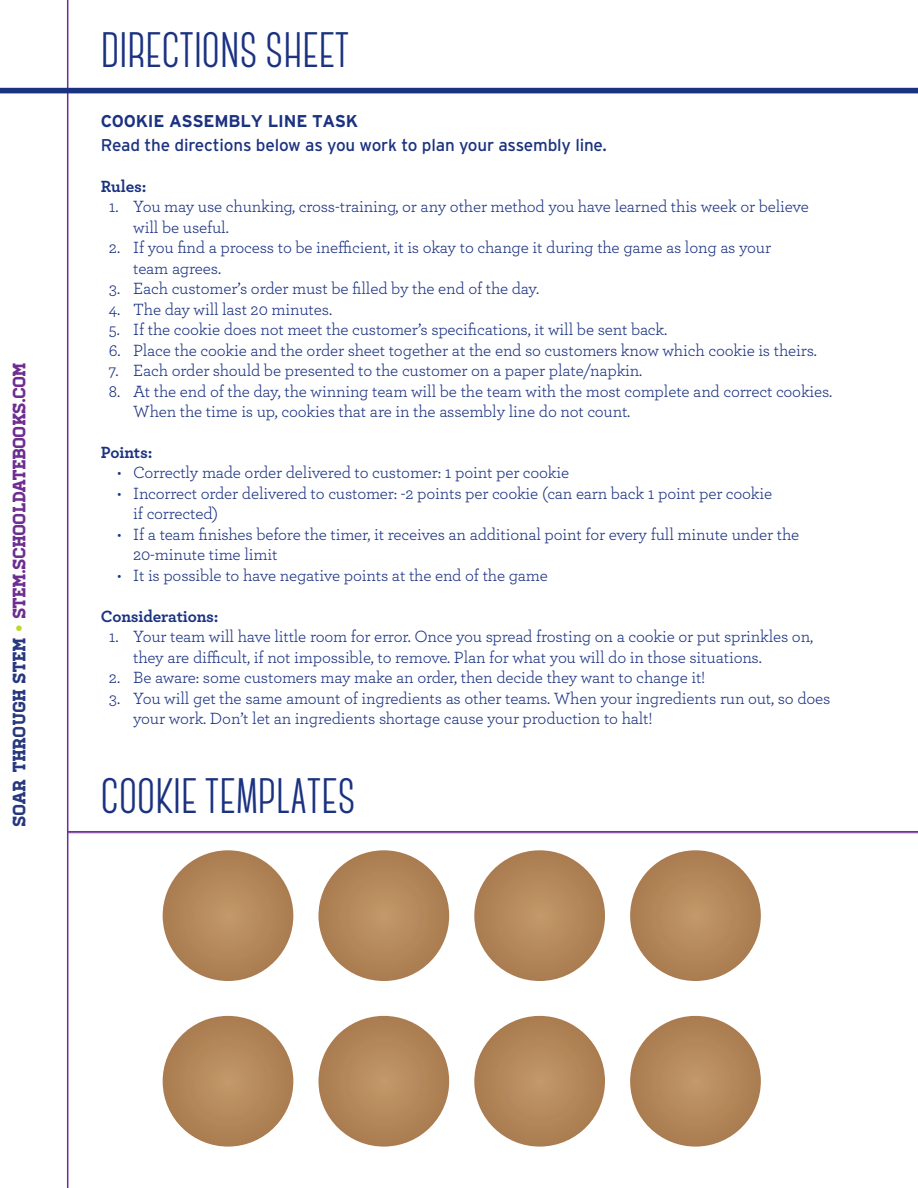
<style>
.page{position:relative;width:918px;height:1188px;background:#fff}
.page>*{position:absolute;margin:0;border:0;box-sizing:border-box;transform-origin:0 0}
.t1{font:700 49.8px "Canter";color:#1b3281}
.t2{font:18px "Homestead";color:#6e2d90}
.t3{font:17.1px/20.4px "Archer";letter-spacing:-.01em;color:#1b3281}
.t4{font:17.1px "Interstate";letter-spacing:-.01em;color:#1b3281}
.t5{font:700 17.1px "Archer";letter-spacing:-.01em;color:#1b3281}
.t6{font:700 17.1px "Interstate";letter-spacing:-.01em;color:#1b3281}
.s1{color:#27387e}
.s2{color:#bed630}
</style>
<div class="page">
<hr style="left:67px;top:0;width:1px;height:1188px;background:#6f2c91">
<div style="left:0;top:88px;width:918px;height:5px;background:#1b3281"></div>
<hr style="left:68px;top:831px;width:850px;height:1px;background:#6f2c91">
<hr style="left:68px;top:832px;width:850px;height:1px;background:#6f2c91">
<svg style="left:162px;top:850px;width:132px;height:131px"></svg>
<svg style="left:162px;top:1016px;width:132px;height:131px"></svg>
<svg style="left:318px;top:850px;width:132px;height:131px"></svg>
<svg style="left:318px;top:1016px;width:132px;height:131px"></svg>
<svg style="left:474px;top:850px;width:131px;height:131px"></svg>
<svg style="left:474px;top:1016px;width:131px;height:131px"></svg>
<svg style="left:630px;top:850px;width:131px;height:131px"></svg>
<svg style="left:630px;top:1016px;width:131px;height:131px"></svg>
<p class="t2" style="left:9px;top:826px;width:466px;rotate:-90deg"><span class="s1">Soar Through STEM</span> <span class="s2">•</span> stem.schooldatebooks.com</p>
<p class="t1" style="left:101px;top:25px;width:250px">DIRECTIONS SHEET</p>
<p class="t6" style="left:101px;top:111px;width:259px">COOKIE ASSEMBLY LINE TASK</p>
<p class="t4" style="left:101px;top:135px;width:507px">Read the directions below as you work to plan your assembly line.</p>
<p class="t5" style="left:101px;top:173px;width:47px">Rules:</p>
<p class="t3" style="left:133px;top:196px;width:677px;text-indent:-24px">1. You may use chunking, cross-training, or any other method you have learned this week or believe will be useful.</p>
<p class="t3" style="left:133px;top:237px;width:639px;text-indent:-24px">2. If you find a process to be inefficient, it is okay to change it during the game as long as your team agrees.</p>
<p class="t3" style="left:109px;top:278px;width:432px">3. Each customer’s order must be filled by the end of the day.</p>
<p class="t3" style="left:109px;top:298px;width:225px">4. The day will last 20 minutes.</p>
<p class="t3" style="left:109px;top:318px;width:560px">5. If the cookie does not meet the customer’s specifications, it will be sent back.</p>
<p class="t3" style="left:109px;top:339px;width:709px">6. Place the cookie and the order sheet together at the end so customers know which cookie is theirs.</p>
<p class="t3" style="left:109px;top:359px;width:535px">7. Each order should be presented to the customer on a paper plate/napkin.</p>
<p class="t3" style="left:133px;top:380px;width:701px;text-indent:-24px">8. At the end of the day, the winning team will be the team with the most complete and correct cookies.<br>When the time is up, cookies that are in the assembly line do not count.</p>
<p class="t5" style="left:101px;top:439px;width:53px">Points:</p>
<p class="t3" style="left:117px;top:462px;width:454px">• Correctly made order delivered to customer: 1 point per cookie</p>
<p class="t3" style="left:133px;top:482px;width:641px;text-indent:-16px">• Incorrect order delivered to customer: -2 points per cookie (can earn back 1 point per cookie if corrected)</p>
<p class="t3" style="left:133px;top:523px;width:668px;text-indent:-16px">• If a team finishes before the timer, it receives an additional point for every full minute under the<br>20-minute time limit</p>
<p class="t3" style="left:117px;top:564px;width:432px">• It is possible to have negative points at the end of the game</p>
<p class="t5" style="left:101px;top:603px;width:119px">Considerations:</p>
<p class="t3" style="left:133px;top:625px;width:681px;text-indent:-24px">1. Your team will have little room for error. Once you spread frosting on a cookie or put sprinkles on, they are difficult, if not impossible, to remove. Plan for what you will do in those situations.</p>
<p class="t3" style="left:109px;top:666px;width:598px">2. Be aware: some customers may make an order, then decide they want to change it!</p>
<p class="t3" style="left:133px;top:687px;width:699px;text-indent:-24px">3. You will get the same amount of ingredients as other teams. When your ingredients run out, so does your work. Don’t let an ingredients shortage cause your production to halt!</p>
<p class="t1" style="left:101px;top:771px;width:256px">COOKIE TEMPLATES</p>
</div>
